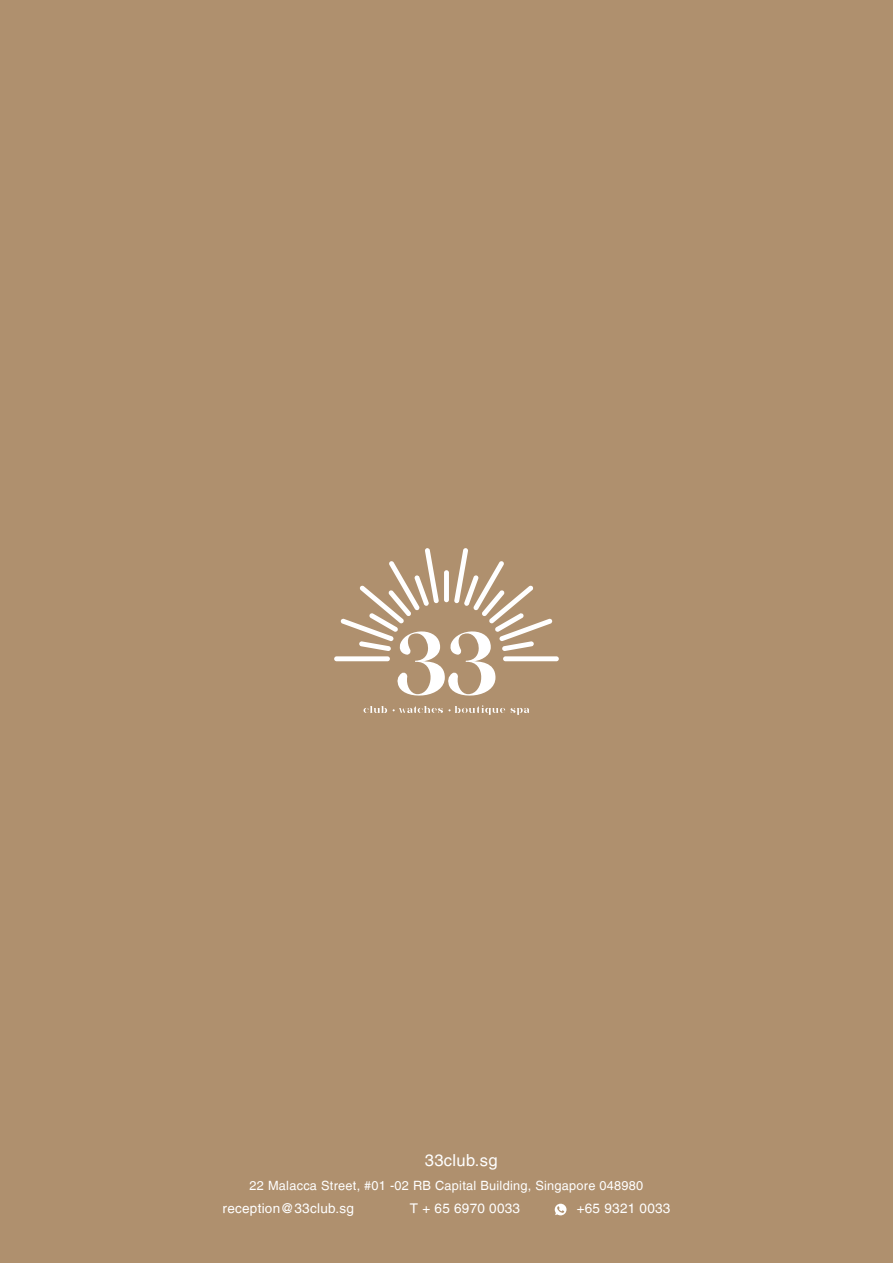
<style>
.page{position:relative;width:893px;height:1263px;background:#af906e}
.page>*{position:absolute;margin:0;border:0;box-sizing:border-box;transform-origin:0 0}
.t1{font:16.5px "Helvetica LT";letter-spacing:.02em;color:#fff}
.t2{font:13.5px "Helvetica LT";letter-spacing:.02em;color:#fff}
.t3{font:12.75px "Helvetica LT";letter-spacing:.02em;color:#fff}
</style>
<div class="page">
<svg style="left:555px;top:1204px;width:11px;height:11px"></svg>
<div style="left:334px;top:656px;width:56px;height:5px;background:#fff;border-radius:2px"></div>
<div style="left:503px;top:656px;width:56px;height:5px;background:#fff;border-radius:2px"></div>
<svg style="left:340px;top:548px;width:212px;height:167px"></svg>
<p class="t1" style="left:425px;top:1150px;width:74px">33club.sg</p>
<p class="t3" style="left:250px;top:1178px;width:395px">22 Malacca Street, #01 -02 RB Capital Building, Singapore 048980</p>
<p class="t2" style="left:223px;top:1201px;width:133px">reception@33club.sg</p>
<p class="t2" style="left:410px;top:1201px;width:112px">T + 65 6970 0033</p>
<p class="t2" style="left:577px;top:1201px;width:95px">+65 9321 0033</p>
</div>
